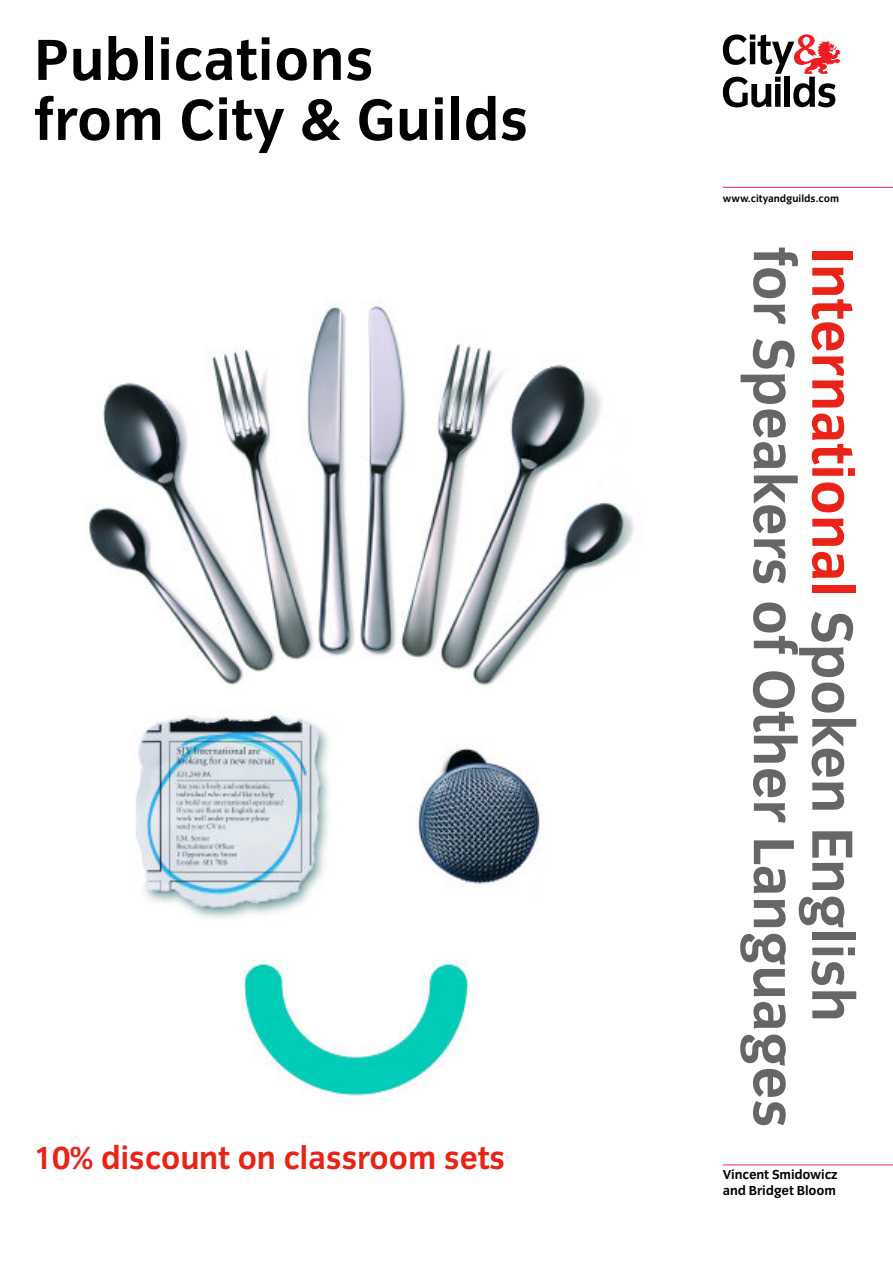
<style>
.page{position:relative;width:893px;height:1263px;background:#fff}
.page>*{position:absolute;margin:0;border:0;box-sizing:border-box;transform-origin:0 0}
.t1{font:700 60px/58.5px "Congress Sans";letter-spacing:-.01em;color:#666}
.t2{font:700 60px/60px "Congress Sans";color:#000}
.t3{font:700 33px "Congress Sans";letter-spacing:-.01em;color:#e92317}
.t4{font:700 13.5px/16.5px "Congress Sans";letter-spacing:-.01em;color:#000}
.t5{font:700 10.5px "Congress Sans";color:#000}
.s1{color:#e92317}
</style>
<div class="page">
<img style="left:89px;top:299px;width:545px;height:797px">
<svg style="left:723px;top:34px;width:118px;height:73px"></svg>
<hr style="left:723px;top:1164px;width:170px;height:1px;background:#ef2063">
<hr style="left:723px;top:187px;width:170px;height:1px;background:#ef2063">
<p class="t2" style="left:34px;top:29px;width:496px">Publications<br>from City &amp; Guilds</p>
<p class="t3" style="left:34px;top:1139px;width:473px">10% discount on classroom sets</p>
<p class="t5" style="left:723px;top:192px;width:118px">www.cityandguilds.com</p>
<p class="t1" style="left:862px;top:247px;width:883px;rotate:90deg"><span class="s1">International</span> Spoken English<br>for Speakers of Other Languages</p>
<p class="t4" style="left:723px;top:1166px;width:116px">Vincent Smidowicz and Bridget Bloom</p>
</div>
